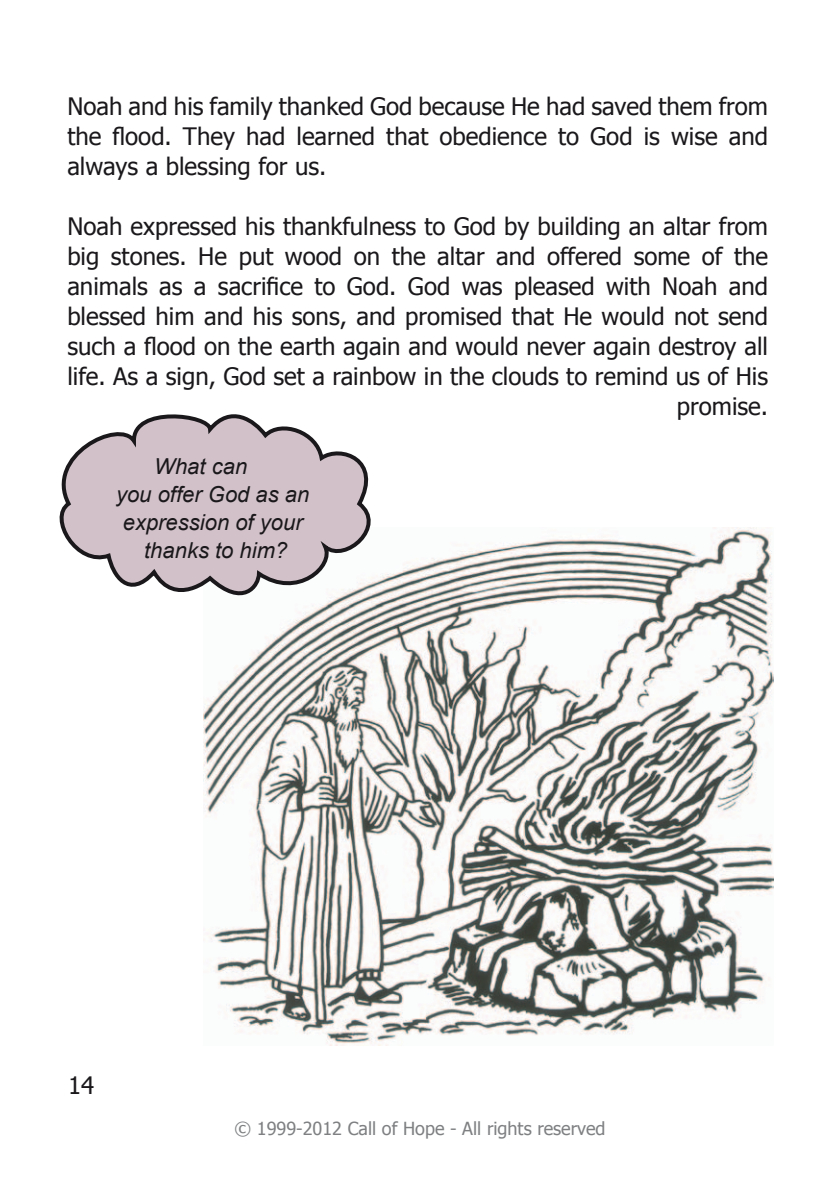
<style>
.page{position:relative;width:840px;height:1191px;background:#fff}
.page>*{position:absolute;margin:0;border:0;box-sizing:border-box;transform-origin:0 0}
.t1{font:24px/30px "Tahoma";color:#1a181b;text-align:justify}
.t2{font:italic 22px "Arial";color:#1a181b}
.t3{font:18px "Tahoma";color:#7e8082}
</style>
<div class="page">
<img style="left:203px;top:528px;width:570px;height:517px">
<svg style="left:59px;top:414px;width:328px;height:194px"></svg>
<p class="t1" style="left:67px;top:90px;width:702px">Noah and his family thanked God because He had saved them from the flood. They had learned that obedience to God is wise and always a blessing for us.</p>
<p class="t1" style="left:67px;top:210px;width:702px;text-align:right">Noah expressed his thankfulness to God by building an altar from big stones. He put wood on the altar and offered some of the animals as a sacrifice to God. God was pleased with Noah and blessed him and his sons, and promised that He would not send such a flood on the earth again and would never again destroy all life. As a sign, God set a rainbow in the clouds to remind us of His promise.</p>
<p class="t2" style="left:154px;top:452px;width:94px">What can</p>
<p class="t2" style="left:116px;top:480px;width:195px">you offer God as an</p>
<p class="t2" style="left:123px;top:508px;width:181px">expression of your</p>
<p class="t2" style="left:144px;top:536px;width:145px">thanks to him?</p>
<p class="t1" style="left:68px;top:1069px;width:28px">14</p>
<p class="t3" style="left:234px;top:1116px;width:372px">© 1999-2012 Call of Hope - All rights reserved</p>
</div>
